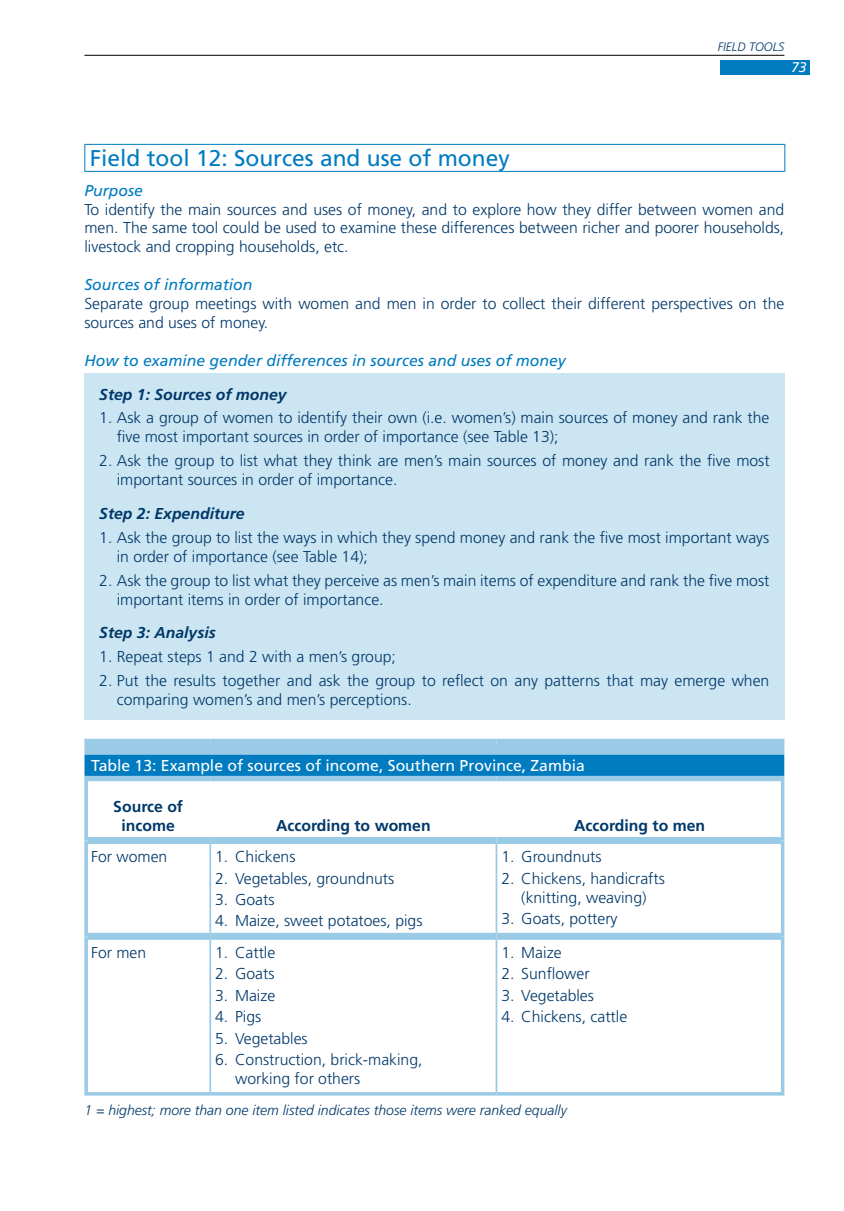
<style>
.page{position:relative;width:844px;height:1211px;background:#fff}
.page>*{position:absolute;margin:0;border:0;box-sizing:border-box;transform-origin:0 0}
.t1{font:22.75px "Frutiger LT Std";color:#007bc0}
.t2{font:300 15.75px/18.9px "Frutiger LT Std";color:#00386a}
.t3{font:italic 15.75px/33.8px "Frutiger LT Std";color:#007bc0}
.t4{font:15.75px "Frutiger LT Std";color:#fff}
.t5{font:700 15.75px/18.9px "Frutiger LT Std";color:#00386a;text-align:center}
.t6{font:italic 700 15.75px "Frutiger LT Std";color:#00386a}
.t7{font:italic 300 14px "Frutiger LT Std";color:#00386a}
.t8{font:italic 14px "Frutiger LT Std";color:#fff}
.t9{font:italic 300 12.25px "Frutiger LT Std";color:#00386a}
.s1{font-weight:400;font-style:italic;color:#007bc0}
.s2{font-weight:700;color:#00386a}
</style>
<div class="page">
<div style="left:719px;top:60px;width:90px;height:14px;background:#007bc0"></div>
<hr style="left:84px;top:55px;width:700px;height:1px;background:#000">
<hr style="left:84px;top:144px;width:701px;height:1px;background:#007bc0">
<svg style="left:84px;top:145px;width:1px;height:26px"></svg>
<svg style="left:784px;top:145px;width:1px;height:26px"></svg>
<hr style="left:84px;top:171px;width:701px;height:1px;background:#007bc0">
<div style="left:84px;top:373px;width:700px;height:346px;background:#cce5f2"></div>
<div style="left:86px;top:744px;width:696px;height:32px;background:#99cae6"></div>
<svg style="left:88px;top:781px;width:692px;height:311px"></svg>
<hr style="left:209px;top:844px;width:2px;height:88px;background:#99cae6">
<hr style="left:495px;top:844px;width:2px;height:88px;background:#99cae6">
<hr style="left:209px;top:939px;width:2px;height:153px;background:#99cae6">
<hr style="left:495px;top:939px;width:2px;height:153px;background:#99cae6">
<div style="left:88px;top:932px;width:122px;height:7px;background:#99cae6"></div>
<div style="left:210px;top:932px;width:286px;height:7px;background:#99cae6"></div>
<div style="left:496px;top:932px;width:284px;height:7px;background:#99cae6"></div>
<div style="left:84px;top:738px;width:126px;height:11px;background:#99cae6"></div>
<div style="left:210px;top:738px;width:286px;height:11px;background:#99cae6"></div>
<div style="left:496px;top:738px;width:288px;height:11px;background:#99cae6"></div>
<svg style="left:84px;top:749px;width:4px;height:27px"></svg>
<svg style="left:88px;top:775px;width:122px;height:6px"></svg>
<svg style="left:210px;top:775px;width:286px;height:6px;background:#83bee0"></svg>
<svg style="left:496px;top:775px;width:284px;height:6px;background:#83bee0"></svg>
<svg style="left:84px;top:776px;width:4px;height:64px"></svg>
<div style="left:88px;top:837px;width:122px;height:7px;background:#99cae6"></div>
<div style="left:210px;top:837px;width:286px;height:7px;background:#99cae6"></div>
<div style="left:496px;top:837px;width:284px;height:7px;background:#99cae6"></div>
<svg style="left:84px;top:840px;width:4px;height:96px"></svg>
<svg style="left:84px;top:936px;width:4px;height:156px"></svg>
<svg style="left:780px;top:749px;width:4px;height:27px"></svg>
<svg style="left:780px;top:776px;width:4px;height:64px"></svg>
<svg style="left:780px;top:840px;width:4px;height:96px"></svg>
<svg style="left:780px;top:936px;width:4px;height:156px"></svg>
<hr style="left:84px;top:1092px;width:126px;height:3px;background:#99cae6">
<hr style="left:210px;top:1092px;width:286px;height:3px;background:#99cae6">
<hr style="left:496px;top:1092px;width:288px;height:3px;background:#99cae6">
<div style="left:85px;top:754px;width:699px;height:21px;background:#007bc0"></div>
<p class="t9" style="left:717px;top:40px;width:68px">Field tools</p>
<p class="t8" style="left:791px;top:59px;width:17px">73</p>
<p class="t1" style="left:90px;top:145px;width:421px">Field tool 12: Sources and use of money</p>
<p class="t2" style="left:84px;top:181px;width:701px"><span class="s1">Purpose<br></span>To identify the main sources and uses of money, and to explore how they differ between women and men. The same tool could be used to examine these differences between richer and poorer households, livestock and cropping households, etc.</p>
<p class="t2" style="left:84px;top:275px;width:701px"><span class="s1">Sources of information<br></span>Separate group meetings with women and men in order to collect their different perspectives on the sources and uses of money.</p>
<p class="t3" style="left:99px;top:343px;width:468px;text-indent:-15px">How to examine gender differences in sources and uses of money<br><span class="s2">Step 1: Sources of money</span></p>
<p class="t2" style="left:117px;top:409px;width:654px;text-indent:-18px">1. Ask a group of women to identify their own (i.e. women’s) main sources of money and rank the five most important sources in order of importance (see Table 13);</p>
<p class="t2" style="left:117px;top:451px;width:654px;text-indent:-18px">2. Ask the group to list what they think are men’s main sources of money and rank the five most important sources in order of importance.</p>
<p class="t6" style="left:99px;top:504px;width:147px">Step 2: Expenditure</p>
<p class="t2" style="left:117px;top:528px;width:654px;text-indent:-18px">1. Ask the group to list the ways in which they spend money and rank the five most important ways in order of importance (see Table 14);</p>
<p class="t2" style="left:117px;top:571px;width:654px;text-indent:-18px">2. Ask the group to list what they perceive as men’s main items of expenditure and rank the five most important items in order of importance.</p>
<p class="t6" style="left:99px;top:623px;width:118px">Step 3: Analysis</p>
<p class="t2" style="left:99px;top:647px;width:298px">1. Repeat steps 1 and 2 with a men’s group;</p>
<p class="t2" style="left:117px;top:671px;width:654px;text-indent:-18px">2. Put the results together and ask the group to reflect on any patterns that may emerge when comparing women’s and men’s perceptions.</p>
<p class="t4" style="left:91px;top:756px;width:495px">Table 13: Example of sources of income, Southern Province, Zambia</p>
<p class="t5" style="left:113px;top:796px;width:71px">Source of income</p>
<p class="t5" style="left:276px;top:815px;width:156px">According to women</p>
<p class="t5" style="left:574px;top:815px;width:132px">According to men</p>
<p class="t2" style="left:91px;top:847px;width:78px">For women</p>
<p class="t2" style="left:215px;top:847px;width:82px">1. Chickens</p>
<p class="t2" style="left:215px;top:869px;width:180px">2. Vegetables, groundnuts</p>
<p class="t2" style="left:215px;top:890px;width:61px">3. G oats</p>
<p class="t2" style="left:215px;top:911px;width:209px">4. M aize, sweet potatoes, pigs</p>
<p class="t2" style="left:91px;top:943px;width:57px">For men</p>
<p class="t2" style="left:215px;top:943px;width:62px">1. Cattle</p>
<p class="t2" style="left:215px;top:964px;width:61px">2. G oats</p>
<p class="t2" style="left:215px;top:986px;width:62px">3. Maize</p>
<p class="t2" style="left:215px;top:1007px;width:48px">4. Pigs</p>
<p class="t2" style="left:215px;top:1028px;width:94px">5. Vegetables</p>
<p class="t2" style="left:235px;top:1050px;width:189px;text-indent:-20px">6. Construction, brick-making, working for others</p>
<p class="t2" style="left:501px;top:847px;width:102px">1. Groundnuts</p>
<p class="t2" style="left:501px;top:869px;width:165px;text-align:center">2. Chickens, handicrafts (knitting, weaving)</p>
<p class="t2" style="left:501px;top:909px;width:118px">3. G oats, pottery</p>
<p class="t2" style="left:501px;top:943px;width:62px">1. Maize</p>
<p class="t2" style="left:501px;top:964px;width:90px">2. Sunflower</p>
<p class="t2" style="left:501px;top:986px;width:94px">3. Vegetables</p>
<p class="t2" style="left:501px;top:1007px;width:127px">4. Chickens, cattle</p>
<p class="t7" style="left:84px;top:1102px;width:485px">1 = highest; more than one item listed indicates those items were ranked equally</p>
</div>
